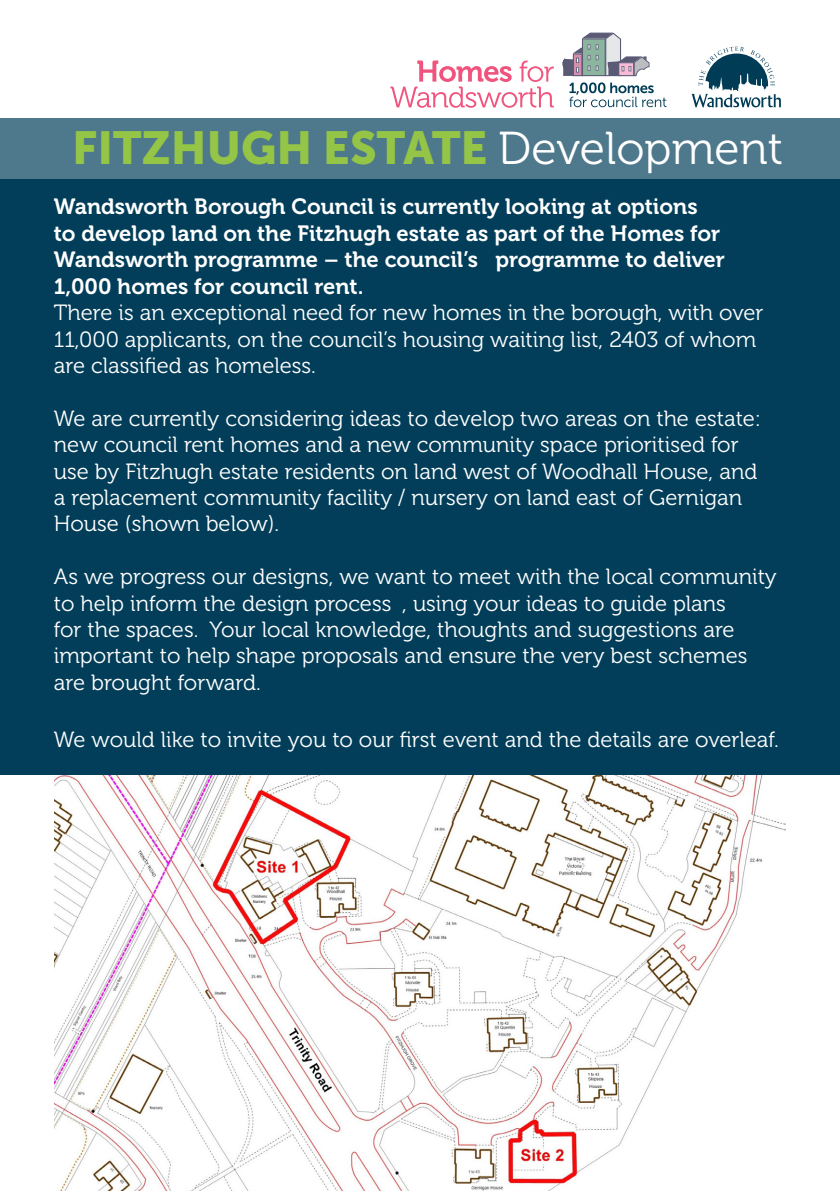
<style>
.page{position:relative;width:840px;height:1191px;background:#fff}
.page>*{position:absolute;margin:0;border:0;box-sizing:border-box;transform-origin:0 0}
.Paragraph_Style_1{font:46px "Museo Sans 900";color:#94c546}
.Paragraph_Style_1-2{font:22px/26.4px "Museo 300";color:#fff}
.Paragraph_Style_1-3{font:22px/26.4px "Museo 700";color:#fff}
.s1{font-family:"Museo 300";color:#fff}
</style>
<div class="page">
<div style="left:0;top:179px;width:839px;height:596px;background:#023e59"></div>
<div style="left:0;top:118px;width:839px;height:61px;background:#4e788b"></div>
<svg style="left:390px;top:33px;width:276px;height:75px"></svg>
<svg style="left:691px;top:46px;width:90px;height:62px"></svg>
<img style="left:55px;top:775px;width:729px;height:416px">
<p class="Paragraph_Style_1" style="left:72px;top:122px;width:712px">FITZHUGH ESTATE <span class="s1">Development</span></p>
<p class="Paragraph_Style_1-3" style="left:54px;top:194px;width:672px">Wandsworth Borough Council is currently looking at options<br>to develop land on the Fitzhugh estate as part of the Homes for Wandsworth programme – the council’s programme to deliver 1,000 homes for council rent.</p>
<p class="Paragraph_Style_1-2" style="left:54px;top:300px;width:710px">There is an exceptional need for new homes in the borough, with over<br>11,000 applicants, on the council’s housing waiting list, 2403 of whom are classified as homeless.</p>
<p class="Paragraph_Style_1-2" style="left:54px;top:405px;width:708px">We are currently considering ideas to develop two areas on the estate: new council rent homes and a new community space prioritised for use by Fitzhugh estate residents on land west of Woodhall House, and a replacement community facility / nursery on land east of Gernigan House (shown below).</p>
<p class="Paragraph_Style_1-2" style="left:54px;top:564px;width:724px">As we progress our designs, we want to meet with the local community to help inform the design process , using your ideas to guide plans<br>for the spaces. Your local knowledge, thoughts and suggestions are important to help shape proposals and ensure the very best schemes are brought forward.</p>
<p class="Paragraph_Style_1-2" style="left:54px;top:727px;width:726px">We would like to invite you to our first event and the details are overleaf.</p>
</div>
